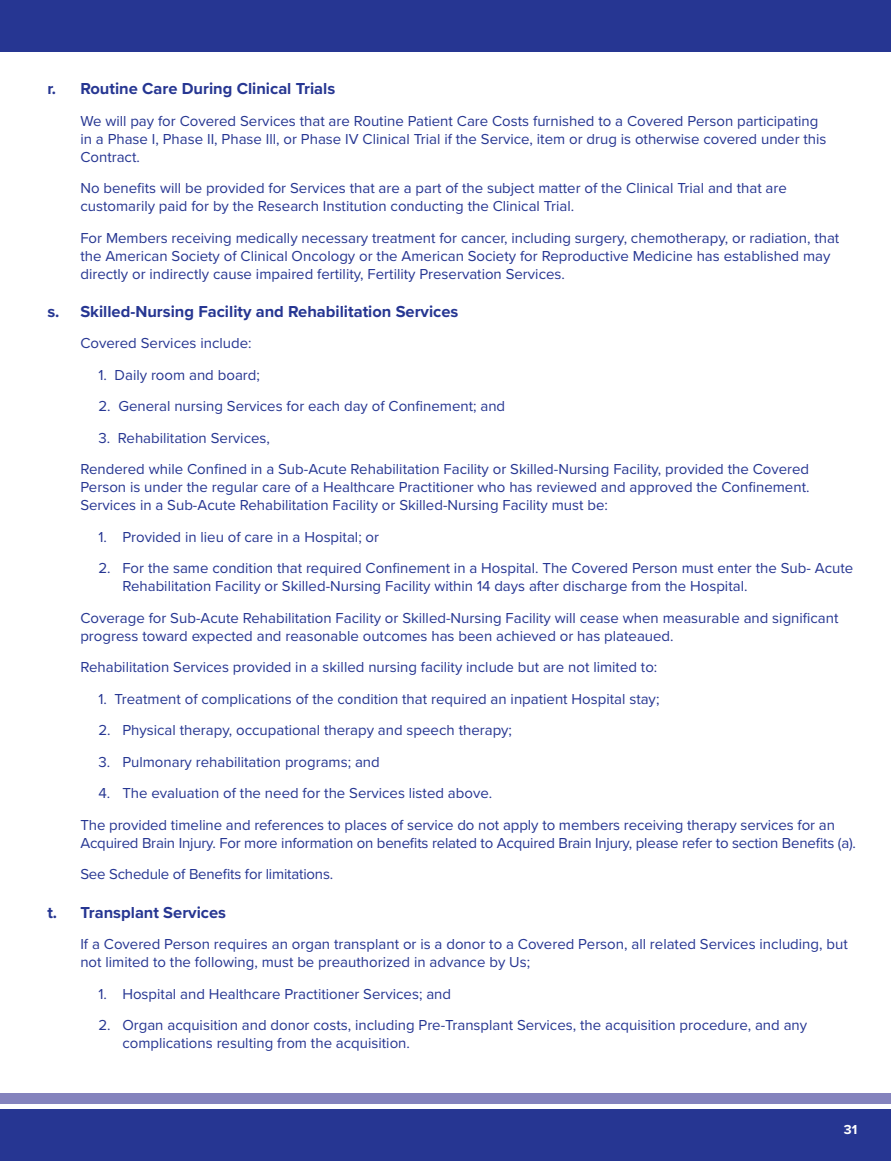
<style>
.page{position:relative;width:891px;height:1161px;background:#fff}
.page>*{position:absolute;margin:0;border:0;box-sizing:border-box;transform-origin:0 0}
.body_subhead_-_for_TOC{font:700 16.5px "Proxima Nova";color:#263692}
.body_indent{font:15px/18px "Proxima Nova";color:#263692}
.body_bullets{font:15px/18px "Proxima Nova";color:#263692}
.t1{font:700 13.5px "Proxima Nova";color:#fff}
</style>
<div class="page">
<div style="left:0;top:1109px;width:891px;height:52px;background:#263692"></div>
<div style="left:0;top:0;width:891px;height:52px;background:#263692"></div>
<div style="left:0;top:1094px;width:891px;height:10px;background:#8483bd"></div>
<p class="body_subhead_-_for_TOC" style="left:47px;top:76px;width:289px">r. Routine Care During Clinical Trials</p>
<p class="body_indent" style="left:80px;top:111px;width:748px">We will pay for Covered Services that are Routine Patient Care Costs furnished to a Covered Person participating in a Phase I, Phase II, Phase Ill, or Phase IV Clinical Trial if the Service, item or drug is otherwise covered under this<br>Contract.</p>
<p class="body_indent" style="left:80px;top:178px;width:708px">No benefits will be provided for Services that are a part of the subject matter of the Clinical Trial and that are customarily paid for by the Research Institution conducting the Clinical Trial.</p>
<p class="body_indent" style="left:80px;top:228px;width:760px">For Members receiving medically necessary treatment for cancer, including surgery, chemotherapy, or radiation, that the American Society of Clinical Oncology or the American Society for Reproductive Medicine has established may directly or indirectly cause impaired fertility, Fertility Preservation Services.</p>
<p class="body_subhead_-_for_TOC" style="left:47px;top:299px;width:413px">s. Skilled-Nursing Facility and Rehabilitation Services</p>
<p class="body_indent" style="left:80px;top:334px;width:173px">Covered Services include:</p>
<p class="body_bullets" style="left:98px;top:365px;width:163px">1. Daily room and board;</p>
<p class="body_bullets" style="left:98px;top:397px;width:408px">2. General nursing Services for each day of Confinement; and</p>
<p class="body_bullets" style="left:98px;top:428px;width:173px">3. Rehabilitation Services,</p>
<p class="body_indent" style="left:80px;top:460px;width:731px;text-align:justify">Rendered while Confined in a Sub-Acute Rehabilitation Facility or Skilled-Nursing Facility, provided the Covered Person is under the regular care of a Healthcare Practitioner who has reviewed and approved the Confinement.<br>Services in a Sub-Acute Rehabilitation Facility or Skilled-Nursing Facility must be:</p>
<p class="body_bullets" style="left:98px;top:527px;width:282px">1. Provided in lieu of care in a Hospital; or</p>
<p class="body_bullets" style="left:122px;top:559px;width:732px;text-indent:-24px">2. For the same condition that required Confinement in a Hospital. The Covered Person must enter the Sub- Acute<br>Rehabilitation Facility or Skilled-Nursing Facility within 14 days after discharge from the Hospital.</p>
<p class="body_indent" style="left:80px;top:608px;width:760px">Coverage for Sub-Acute Rehabilitation Facility or Skilled-Nursing Facility will cease when measurable and significant progress toward expected and reasonable outcomes has been achieved or has plateaued.</p>
<p class="body_indent" style="left:80px;top:658px;width:579px">Rehabilitation Services provided in a skilled nursing facility include but are not limited to:</p>
<p class="body_bullets" style="left:98px;top:689px;width:563px">1. Treatment of complications of the condition that required an inpatient Hospital stay;</p>
<p class="body_bullets" style="left:98px;top:721px;width:415px">2. Physical therapy, occupational therapy and speech therapy;</p>
<p class="body_bullets" style="left:98px;top:752px;width:283px">3. Pulmonary rehabilitation programs; and</p>
<p class="body_bullets" style="left:98px;top:784px;width:395px">4. The evaluation of the need for the Services listed above.</p>
<p class="body_indent" style="left:80px;top:815px;width:777px">The provided timeline and references to places of service do not apply to members receiving therapy services for an<br>Acquired Brain Injury. For more information on benefits related to Acquired Brain Injury, please refer to section Benefits (a).</p>
<p class="body_indent" style="left:80px;top:865px;width:254px">See Schedule of Benefits for limitations.</p>
<p class="body_subhead_-_for_TOC" style="left:47px;top:900px;width:180px">t. Transplant Services</p>
<p class="body_indent" style="left:80px;top:934px;width:769px">If a Covered Person requires an organ transplant or is a donor to a Covered Person, all related Services including, but not limited to the following, must be preauthorized in advance by Us;</p>
<p class="body_bullets" style="left:98px;top:984px;width:354px">1. Hospital and Healthcare Practitioner Services; and</p>
<p class="body_bullets" style="left:122px;top:1015px;width:686px;text-indent:-24px">2. Organ acquisition and donor costs, including Pre-Transplant Services, the acquisition procedure, and any complications resulting from the acquisition.</p>
<p class="t1" style="left:844px;top:1120px;width:15px">31</p>
</div>
